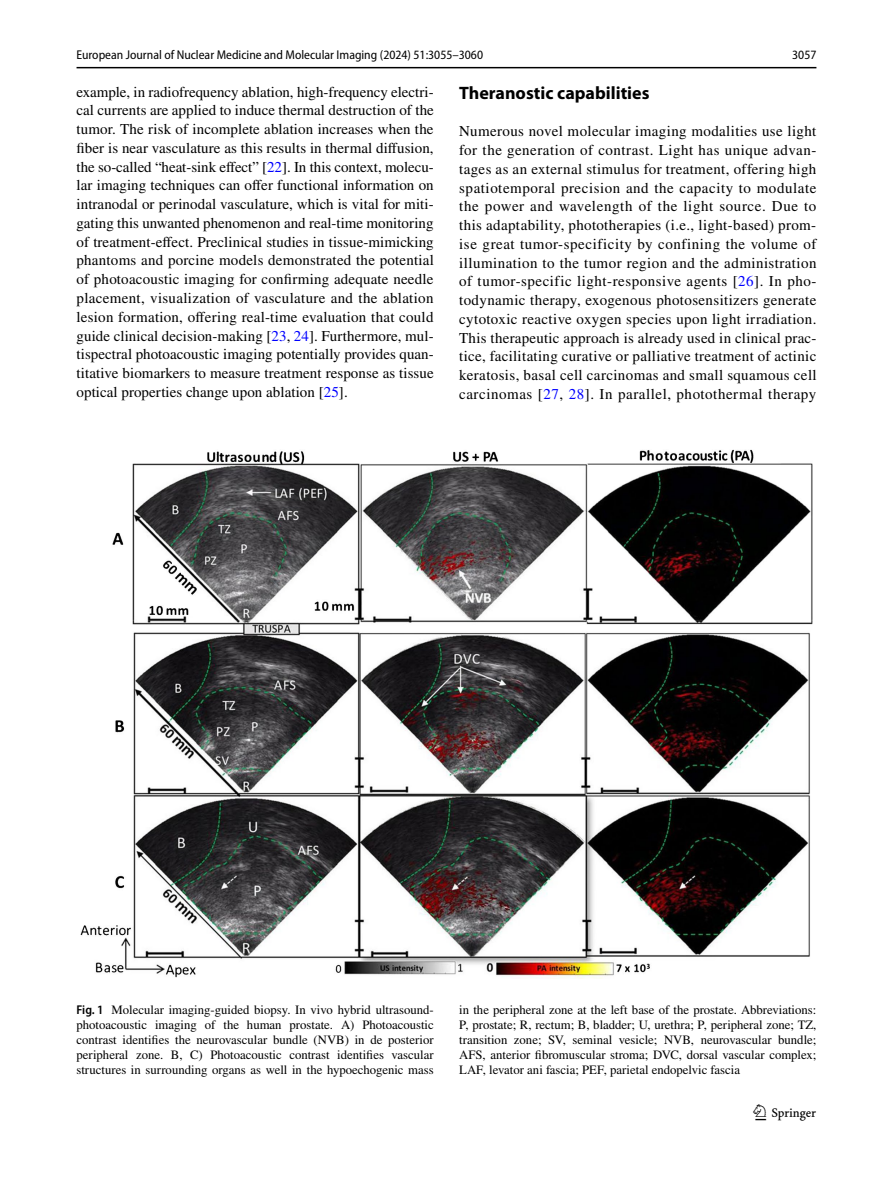
<style>
.page{position:relative;width:893px;height:1187px;background:#fff}
.page>*{position:absolute;margin:0;border:0;box-sizing:border-box;transform-origin:0 0}
.t1{font:22.5px "Springnew Regular 3";color:#000}
.t2{font:700 18px "Myriad Pro";color:#000}
.t3{font:15px/18.8px "STIX";letter-spacing:.025em;color:#000;text-align:justify}
.t4{font:12.75px/15px "STIX";color:#000;text-align:justify}
.t5{font:semi-condensed 12.75px "Myriad Pro";color:#000}
.s1{color:#00f}
.s2{font-family:"Myriad Pro";font-weight:600;font-stretch:semi-condensed}
</style>
<div class="page">
<hr style="left:77px;top:67px;width:739px;height:1px;background:#000">
<img style="left:81px;top:449px;width:731px;height:529px">
<p class="t5" style="left:77px;top:48px;width:408px">European Journal of Nuclear Medicine and Molecular Imaging (2024) 51:3055–3060</p>
<p class="t5" style="left:792px;top:48px;width:26px">3057</p>
<p class="t3" style="left:77px;top:83px;width:359px">example, in radiofrequency ablation, high-frequency electri&shy;cal currents are applied to induce thermal destruction of the tumor. The risk of incomplete ablation increases when the fiber is near vasculature as this results in thermal diffusion, the so-called “heat-sink effect” [<span class="s1">22</span>]. In this context, molecu&shy;lar imaging techniques can offer functional information on intranodal or perinodal vasculature, which is vital for miti&shy;gating this unwanted phenomenon and real-time monitoring of treatment-effect. Preclinical studies in tissue-mimicking phantoms and porcine models demonstrated the potential of photoacoustic imaging for confirming adequate needle placement, visualization of vasculature and the ablation lesion formation, offering real-time evaluation that could guide clinical decision-making [<span class="s1">23</span>, <span class="s1">24</span>]. Furthermore, mul&shy;tispectral photoacoustic imaging potentially provides quan&shy;titative biomarkers to measure treatment response as tissue optical properties change upon ablation [<span class="s1">25</span>].</p>
<p class="t2" style="left:459px;top:81px;width:192px">Theranostic capabilities</p>
<p class="t3" style="left:459px;top:123px;width:359px">Numerous novel molecular imaging modalities use light for the generation of contrast. Light has unique advan&shy;tages as an external stimulus for treatment, offering high spatiotemporal precision and the capacity to modulate the power and wavelength of the light source. Due to this adaptability, phototherapies (i.e., light-based) prom&shy;ise great tumor-specificity by confining the volume of illumination to the tumor region and the administration of tumor-specific light-responsive agents [<span class="s1">26</span>]. In pho&shy;todynamic therapy, exogenous photosensitizers generate cytotoxic reactive oxygen species upon light irradiation.<br>This therapeutic approach is already used in clinical prac&shy;tice, facilitating curative or palliative treatment of actinic keratosis, basal cell carcinomas and small squamous cell carcinomas [<span class="s1">27</span>, <span class="s1">28</span>]. In parallel, photothermal therapy</p>
<p class="t4" style="left:77px;top:1002px;width:359px"><span class="s2">Fig. 1</span> Molecular imaging-guided biopsy. In vivo hybrid ultrasound&shy;photoacoustic imaging of the human prostate. A) Photoacoustic contrast identifies the neurovascular bundle (NVB) in de posterior peripheral zone. B, C) Photoacoustic contrast identifies vascular structures in surrounding organs as well in the hypoechogenic mass</p>
<p class="t4" style="left:459px;top:1002px;width:359px">in the peripheral zone at the left base of the prostate. Abbreviations:<br>P, prostate; R, rectum; B, bladder; U, urethra; P, peripheral zone; TZ, transition zone; SV, seminal vesicle; NVB, neurovascular bundle; AFS, anterior fibromuscular stroma; DVC, dorsal vascular complex; LAF, levator ani fascia; PEF, parietal endopelvic fascia</p>
<h1 class="t1" style="left:755px;top:1104px;width:62px">1 3</h1>
</div>
